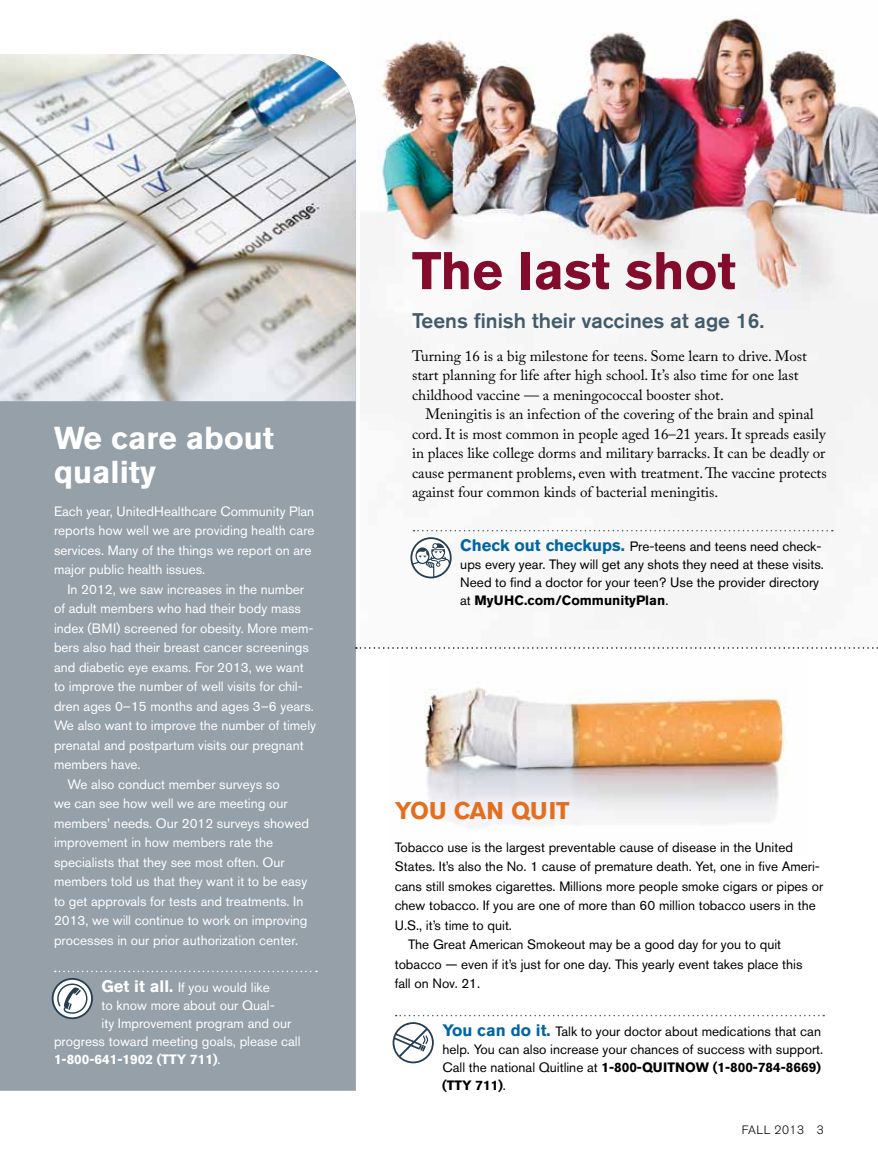
<style>
.page{position:relative;width:878px;height:1161px;background:#fff}
.page>*{position:absolute;margin:0;border:0;box-sizing:border-box;transform-origin:0 0}
.t1{font:700 52.5px "Akzidenz Grotesk BE";color:#830b2c}
.t2{font:700 31.5px/34.5px "Akzidenz Grotesk BE";color:#fff}
.t3{font:700 24px "Akzidenz Grotesk BE";letter-spacing:.105em;color:#e36f1e}
.t4{font:500 21px "Akzidenz Grotesk BE";color:#425a69}
.t5{font:15px/19.5px "Adobe Caslon Pro";color:#000}
.t6{font:13.5px/19.5px "Akzidenz Grotesk BE";color:#fff}
.t7{font:13.5px/18px "Akzidenz Grotesk BE";color:#000}
.t8{font:700 13.5px "Akzidenz Grotesk BE";color:#fff}
.t9{font:300 12px "Akzidenz Grotesk BE";letter-spacing:.04em;color:#000}
.s1{font-weight:700;font-size:16.5px}
.s2{font-weight:400}
.s3{font-weight:700;font-size:16.5px;color:#0065a4}
.s4{font-weight:700}
</style>
<div class="page">
<img style="left:424px;top:687px;width:363px;height:140px">
<img style="left:376px;top:16px;width:502px;height:563px">
<div style="left:0;top:401px;width:356px;height:690px;background:#95a0a9"></div>
<img style="left:0;top:54px;width:356px;height:347px">
<svg style="left:55px;top:971px;width:262px;height:1px"></svg>
<svg style="left:52px;top:978px;width:41px;height:41px"></svg>
<svg style="left:356px;top:647px;width:522px;height:2px"></svg>
<svg style="left:413px;top:530px;width:419px;height:1px"></svg>
<svg style="left:410px;top:537px;width:41px;height:41px"></svg>
<svg style="left:395px;top:1015px;width:429px;height:1px"></svg>
<svg style="left:392px;top:1022px;width:42px;height:41px"></svg>
<h2 class="t2" style="left:54px;top:420px;width:221px">We care about quality</h2>
<p class="t6" style="left:54px;top:501px;width:262px">Each year, UnitedHealthcare Community Plan reports how well we are providing health care services. Many of the things we report on are major public health issues.</p>
<p class="t6" style="left:68px;top:579px;width:238px">In 2012, we saw increases in the number</p>
<p class="t6" style="left:54px;top:599px;width:248px">of adult members who had their body mass</p>
<p class="t6" style="left:54px;top:618px;width:261px">index (BMI) screened for obesity. More mem-</p>
<p class="t6" style="left:54px;top:638px;width:256px">bers also had their breast cancer screenings</p>
<p class="t6" style="left:54px;top:657px;width:251px">and diabetic eye exams. For 2013, we want</p>
<p class="t6" style="left:54px;top:677px;width:250px">to improve the number of well visits for chil-</p>
<p class="t6" style="left:54px;top:696px;width:261px">dren ages 0–15 months and ages 3–6 years.</p>
<p class="t6" style="left:54px;top:716px;width:263px">We also want to improve the number of timely</p>
<p class="t6" style="left:54px;top:735px;width:251px">prenatal and postpartum visits our pregnant</p>
<p class="t6" style="left:54px;top:755px;width:88px">members have.</p>
<p class="t6" style="left:68px;top:774px;width:214px">We also conduct member surveys so</p>
<p class="t6" style="left:54px;top:794px;width:235px">we can see how well we are meeting our</p>
<p class="t6" style="left:54px;top:813px;width:256px">members’ needs. Our 2012 surveys showed</p>
<p class="t6" style="left:54px;top:833px;width:221px">improvement in how members rate the</p>
<p class="t6" style="left:54px;top:852px;width:232px">specialists that they see most often. Our</p>
<p class="t6" style="left:54px;top:872px;width:255px">members told us that they want it to be easy</p>
<p class="t6" style="left:54px;top:891px;width:251px">to get approvals for tests and treatments. In</p>
<p class="t6" style="left:54px;top:911px;width:255px">2013, we will continue to work on improving</p>
<p class="t6" style="left:54px;top:930px;width:245px">processes in our prior authorization center.</p>
<p class="t6" style="left:102px;top:977px;width:170px"><span class="s1">Get it all.</span> If you would like</p>
<p class="t6" style="left:102px;top:995px;width:175px">to know more about our Qual-</p>
<p class="t6" style="left:102px;top:1013px;width:191px">ity Improvement program and our</p>
<p class="t6" style="left:54px;top:1031px;width:248px">progress toward meeting goals, please call</p>
<p class="t8" style="left:54px;top:1051px;width:168px">1-800-641-1902 (TTY 711)<span class="s2">.</span></p>
<h1 class="t1" style="left:412px;top:240px;width:325px">The last shot</h1>
<h3 class="t4" style="left:412px;top:308px;width:353px">Teens finish their vaccines at age 16.</h3>
<p class="t5" style="left:412px;top:346px;width:396px">Turning 16 is a big milestone for teens. Some learn to drive. Most start planning for life after high school. It’s also time for one last childhood vaccine — a meningococcal booster shot.</p>
<p class="t5" style="left:412px;top:404px;width:416px;text-indent:14px">Meningitis is an infection of the covering of the brain and spinal cord. It is most common in people aged 16–21 years. It spreads easily in places like college dorms and military barracks. It can be deadly or cause permanent problems, even with treatment. The vaccine protects against four common kinds of bacterial meningitis.</p>
<p class="t7" style="left:460px;top:537px;width:365px"><span class="s3">Check out checkups.</span> Pre-teens and teens need check&shy;ups every year. They will get any shots they need at these visits.<br>Need to find a doctor for your teen? Use the provider directory at <span class="s4">MyUH C.com/CommunityPlan</span>.</p>
<h3 class="t3" style="left:394px;top:797px;width:176px">You can quit</h3>
<p class="t7" style="left:394px;top:838px;width:400px">Tobacco use is the largest preventable cause of disease in the United</p>
<p class="t7" style="left:394px;top:858px;width:426px">States. It’s also the No. 1 cause of premature death. Yet, one in five Ameri-</p>
<p class="t7" style="left:394px;top:877px;width:430px">cans still smokes cigarettes. Millions more people smoke cigars or pipes or</p>
<p class="t7" style="left:394px;top:897px;width:422px">chew tobacco. If you are one of more than 60 million tobacco users in the</p>
<p class="t7" style="left:394px;top:916px;width:119px">U.S., it’s time to quit.</p>
<p class="t7" style="left:408px;top:935px;width:374px">The Great American Smokeout may be a good day for you to quit</p>
<p class="t7" style="left:394px;top:955px;width:409px">tobacco — even if it’s just for one day. This yearly event takes place this</p>
<p class="t7" style="left:394px;top:974px;width:87px">fall on Nov. 21.</p>
<p class="t7" style="left:442px;top:1022px;width:382px"><span class="s3">You can do it.</span> Talk to your doctor about medications that can help. You can also increase your chances of success with support.<br>Call the national Quitline at <span class="s4">1-800-QU ITN OW (1-800-784-8669) (TTY 711)</span>.</p>
<p class="t9" style="left:741px;top:1123px;width:84px">FALL 2013 3</p>
</div>
